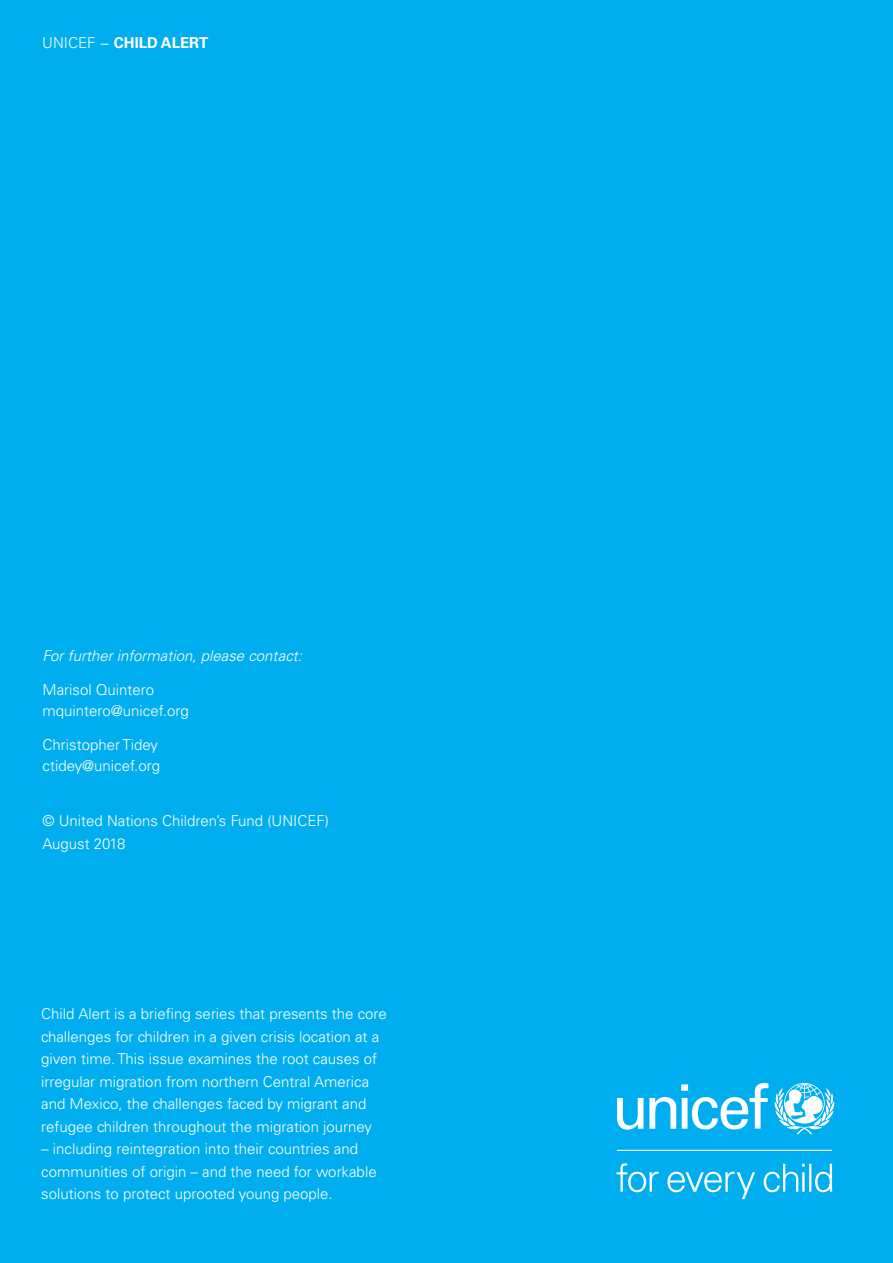
<style>
.page{position:relative;width:893px;height:1263px;background:#00aeef}
.page>*{position:absolute;margin:0;border:0;box-sizing:border-box;transform-origin:0 0}
.t1{font:300 15px/22.5px "Univers LT Std";color:#fff}
.t2{font:italic 300 15px "Univers LT Std";color:#fff}
.t3{font:700 15px "Univers LT Std";color:#fff}
.s1{font-weight:300}
</style>
<div class="page">
<svg style="left:775px;top:1083px;width:59px;height:51px"></svg>
<svg style="left:617px;top:1098px;width:26px;height:31px"></svg>
<svg style="left:649px;top:1083px;width:119px;height:46px"></svg>
<svg style="left:617px;top:1150px;width:215px;height:1px"></svg>
<svg style="left:617px;top:1163px;width:42px;height:29px"></svg>
<svg style="left:667px;top:1172px;width:88px;height:27px"></svg>
<svg style="left:764px;top:1164px;width:68px;height:28px"></svg>
<p class="t3" style="left:42px;top:34px;width:167px"><span class="s1">UNICEF −</span> CHILD ALERT</p>
<p class="t2" style="left:43px;top:647px;width:261px">For further information, please contact:</p>
<p class="t1" style="left:43px;top:679px;width:148px;line-height:21px">Marisol Quintero mquintero@unicef.org</p>
<p class="t1" style="left:43px;top:734px;width:119px;line-height:21px">Christopher Tidey ctidey@unicef.org</p>
<p class="t1" style="left:43px;top:809px;width:288px">© United Nations Children’s Fund (UNICEF)<br>August 2018</p>
<p class="t1" style="left:41px;top:1002px;width:347px">Child Alert is a briefing series that presents the core challenges for children in a given crisis location at a given time. This issue examines the root causes of irregular migration from northern Central America and Mexico, the challenges faced by migrant and refugee children throughout the migration journey</p>
<p class="t1" style="left:41px;top:1137px;width:337px">– including reintegration into their countries and communities of origin – and the need for workable solutions to protect uprooted young people.</p>
</div>
